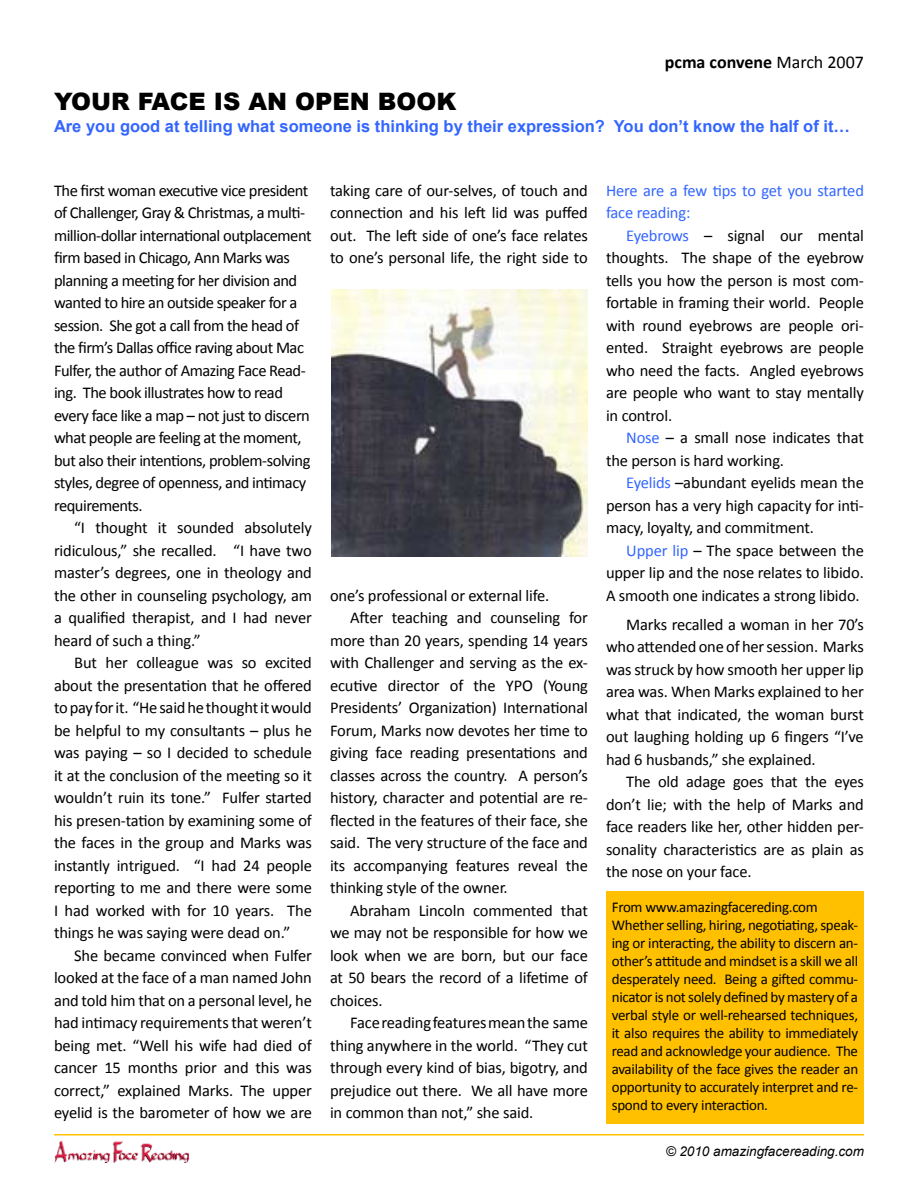
<style>
.page{position:relative;width:918px;height:1188px;background:#fff}
.page>*{position:absolute;margin:0;border:0;box-sizing:border-box;transform-origin:0 0}
.t1{font:900 24px "Arial";color:#000}
.t2{font:700 18px "Calibri";color:#000}
.t3{font:16.5px/22.5px "Calibri";letter-spacing:-.01em;color:#000;text-align:justify}
.t4{font:16.5px/22.5px "Calibri";letter-spacing:-.03em;color:#000}
.t5{font:700 16.5px "Arial";color:#36f}
.t6{font:16.5px/22.5px "Calibri";letter-spacing:-.01em;color:#36f}
.t7{font:15px/18px "Calibri";letter-spacing:-.02em;color:#000}
.t8{font:italic 13.5px "Arial";color:#000}
.s1{font-weight:400}
.s2{color:#36f}
</style>
<div class="page">
<div style="left:606px;top:891px;width:258px;height:233px;background:#ffc000"></div>
<img style="left:332px;top:290px;width:256px;height:266px">
<img style="left:54px;top:1141px;width:134px;height:21px">
<hr style="left:54px;top:1134px;width:810px;height:2px;background:#ffc000">
<p class="t2" style="left:665px;top:50px;width:201px">pcma convene <span class="s1">March 2007</span></p>
<h1 class="t1" style="left:54px;top:84px;width:404px">yOUR FACE IS AN OPEN BOOK</h1>
<p class="t5" style="left:54px;top:116px;width:798px">Are you good at telling what someone is thinking by their expression? You don’t know the half of it…</p>
<p class="t4" style="left:54px;top:178px;width:259px">The first woman executive vice president of Challenger, Gray &amp; Christmas, a multi&shy;million-dollar international outplacement firm based in Chicago, Ann Marks was planning a meeting for her division and wanted to hire an outside speaker for a session. She got a call from the head of the firm’s Dallas office raving about Mac Fulfer, the author of Amazing Face Read&shy;ing. The book illustrates how to read every face like a map – not just to discern what people are feeling at the moment, but also their intentions, problem-solving styles, degree of openness, and intimacy requirements.</p>
<p class="t3" style="left:54px;top:516px;width:259px;text-indent:20px">“I thought it sounded absolutely ridiculous,” she recalled. “I have two master’s degrees, one in theology and the other in counseling psychology, am a qualified therapist, and I had never heard of such a thing.”</p>
<p class="t3" style="left:54px;top:651px;width:259px;text-indent:20px">But her colleague was so excited about the presentation that he offered to pay for it. “He said he thought it would be helpful to my consultants – plus he was paying – so I decided to schedule it at the conclusion of the meeting so it wouldn’t ruin its tone.” Fulfer started his presen-tation by examining some of the faces in the group and Marks was instantly intrigued. “I had 24 people reporting to me and there were some I had worked with for 10 years. The things he was saying were dead on.”</p>
<p class="t3" style="left:54px;top:943px;width:259px;text-indent:20px">She became convinced when Fulfer looked at the face of a man named John and told him that on a personal level, he had intimacy requirements that weren’t being met. “Well his wife had died of cancer 15 months prior and this was correct,” explained Marks. The upper eyelid is the barometer of how we are</p>
<p class="t3" style="left:330px;top:178px;width:259px">taking care of our-selves, of touch and connection and his left lid was puffed out. The left side of one’s face relates to one’s personal life, the right side to</p>
<p class="t3" style="left:330px;top:583px;width:221px">one’s professional or external life.</p>
<p class="t3" style="left:350px;top:606px;width:239px">After teaching and counseling for</p>
<p class="t3" style="left:330px;top:628px;width:259px">more than 20 years, spending 14 years</p>
<p class="t3" style="left:330px;top:651px;width:259px">with Challenger and serving as the ex-</p>
<p class="t3" style="left:330px;top:673px;width:259px">ecutive director of the YPO (Young</p>
<p class="t3" style="left:330px;top:696px;width:259px">Presidents’ Organization) International</p>
<p class="t3" style="left:330px;top:718px;width:259px">Forum, Marks now devotes her time to</p>
<p class="t3" style="left:330px;top:741px;width:259px">giving face reading presentations and</p>
<p class="t3" style="left:330px;top:763px;width:259px">classes across the country. A person’s</p>
<p class="t3" style="left:330px;top:786px;width:259px">history, character and potential are re-</p>
<p class="t3" style="left:330px;top:808px;width:259px">flected in the features of their face, she</p>
<p class="t3" style="left:330px;top:831px;width:259px">said. The very structure of the face and</p>
<p class="t3" style="left:330px;top:853px;width:259px">its accompanying features reveal the</p>
<p class="t3" style="left:330px;top:876px;width:179px">thinking style of the owner.</p>
<p class="t3" style="left:350px;top:898px;width:239px">Abraham Lincoln commented that</p>
<p class="t3" style="left:330px;top:921px;width:259px">we may not be responsible for how we</p>
<p class="t3" style="left:330px;top:943px;width:259px">look when we are born, but our face</p>
<p class="t3" style="left:330px;top:966px;width:259px">at 50 bears the record of a lifetime of</p>
<p class="t3" style="left:330px;top:988px;width:54px">choices.</p>
<p class="t3" style="left:350px;top:1011px;width:239px">Face reading features mean the same</p>
<p class="t3" style="left:330px;top:1033px;width:259px">thing anywhere in the world. “They cut</p>
<p class="t3" style="left:330px;top:1056px;width:259px">through every kind of bias, bigotry, and</p>
<p class="t3" style="left:330px;top:1078px;width:259px">prejudice out there. We all have more</p>
<p class="t3" style="left:330px;top:1101px;width:205px">in common than not,” she said.</p>
<p class="t6" style="left:606px;top:178px;width:260px">Here are a few tips to get you started face reading:</p>
<p class="t3" style="left:606px;top:223px;width:259px;text-indent:20px"><span class="s2">Eyebrows</span> – signal our mental thoughts. The shape of the eyebrow tells you how the person is most com&shy;fortable in framing their world. People with round eyebrows are people ori&shy;ented. Straight eyebrows are people who need the facts. Angled eyebrows are people who want to stay mentally in control.</p>
<p class="t3" style="left:606px;top:426px;width:259px;text-indent:20px"><span class="s2">Nose</span> – a small nose indicates that the person is hard working.</p>
<p class="t3" style="left:606px;top:471px;width:259px;text-indent:20px"><span class="s2">Eyelids</span> –abundant eyelids mean the person has a very high capacity for inti&shy;macy, loyalty, and commitment.</p>
<p class="t3" style="left:606px;top:538px;width:259px;text-indent:20px"><span class="s2">Upper lip</span> – The space between the upper lip and the nose relates to libido.<br>A smooth one indicates a strong libido.</p>
<p class="t3" style="left:606px;top:612px;width:259px;text-indent:20px">Marks recalled a woman in her 70’s who attended one of her session. Marks was struck by how smooth her upper lip area was. When Marks explained to her what that indicated, the woman burst out laughing holding up 6 fingers “I’ve had 6 husbands,” she explained.</p>
<p class="t3" style="left:606px;top:770px;width:259px;text-indent:20px">The old adage goes that the eyes don’t lie; with the help of Marks and face readers like her, other hidden per&shy;sonality characteristics are as plain as the nose on your face.</p>
<p class="t7" style="left:612px;top:897px;width:248px">From www.amazingfacereding.com Whether selling, hiring, negotiating, speak&shy;ing or interacting, the ability to discern an&shy;other’s attitude and mindset is a skill we all desperately need. Being a gifted commu&shy;nicator is not solely defined by mastery of a verbal style or well-rehearsed techniques, it also requires the ability to immediately read and acknowledge your audience. The availability of the face gives the reader an opportunity to accurately interpret and re&shy;spond to every interaction.</p>
<p class="t8" style="left:666px;top:1143px;width:200px">© 2010 amazingfacereading.com</p>
</div>
